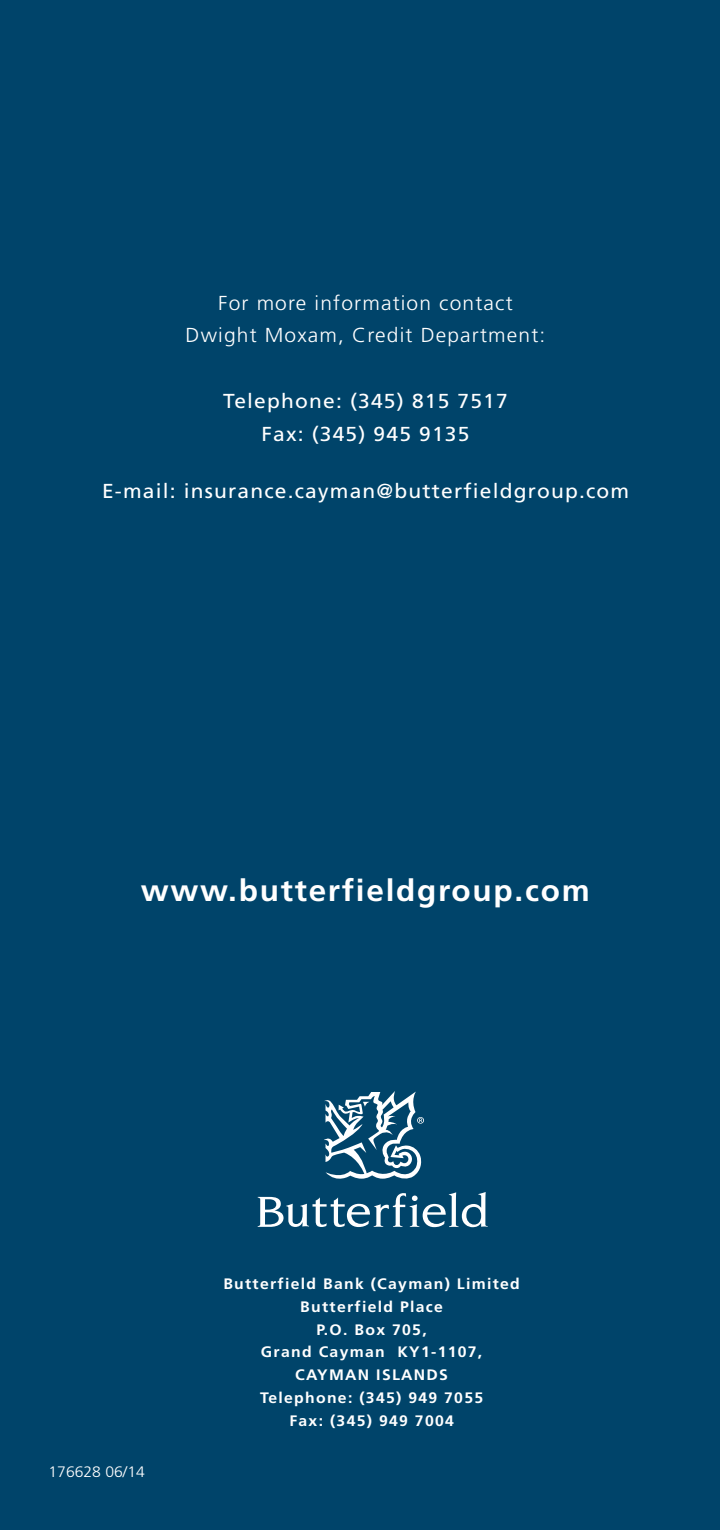
<style>
.page{position:relative;width:720px;height:1530px;background:#00446a}
.page>*{position:absolute;margin:0;border:0;box-sizing:border-box;transform-origin:0 0}
.t1{font:700 30.25px "Frutiger LT";letter-spacing:.055em;color:#fff;scale:1.04 1}
.t2{font:20.25px/32.8px "Frutiger LT";letter-spacing:.055em;color:#fff;text-align:center;scale:1.04 1}
.t3{font:300 20.25px/32.8px "Frutiger LT";letter-spacing:.055em;color:#fff;text-align:center;scale:1.04 1}
.t4{font:700 15.25px/22.8px "Frutiger LT";letter-spacing:.085em;color:#fff;text-align:center;scale:1.04 1}
.t5{font:300 15.25px "Frutiger LT";color:#fff;scale:1.04 1}
</style>
<div class="page">
<svg style="left:258px;top:1192px;width:230px;height:35px"></svg>
<svg style="left:324px;top:1091px;width:100px;height:88px"></svg>
<h2 class="t3" style="left:186px;top:286px;width:348px">For more information contact<br>Dwight Moxam, Credit Department:</h2>
<h2 class="t2" style="left:223px;top:385px;width:275px">Telephone: (345) 815 7517<br>Fax: (345) 945 9135</h2>
<h2 class="t2" style="left:102px;top:475px;width:508px">E-mail: insurance.cayman@butterfieldgroup.com</h2>
<h1 class="t1" style="left:141px;top:872px;width:433px">www.butterfieldgroup.com</h1>
<p class="t5" style="left:49px;top:1463px;width:94px">176628 06/14</p>
<p class="t4" style="left:223px;top:1273px;width:287px">Butterfield Bank (Cayman) Limited<br>Butterfield Place<br>P.O. Box 705,<br>Grand Cayman KY1-1107,<br>CAYMAN ISLANDS<br>Telephone: (345) 949 7055<br>Fax: (345) 949 7004</p>
</div>
